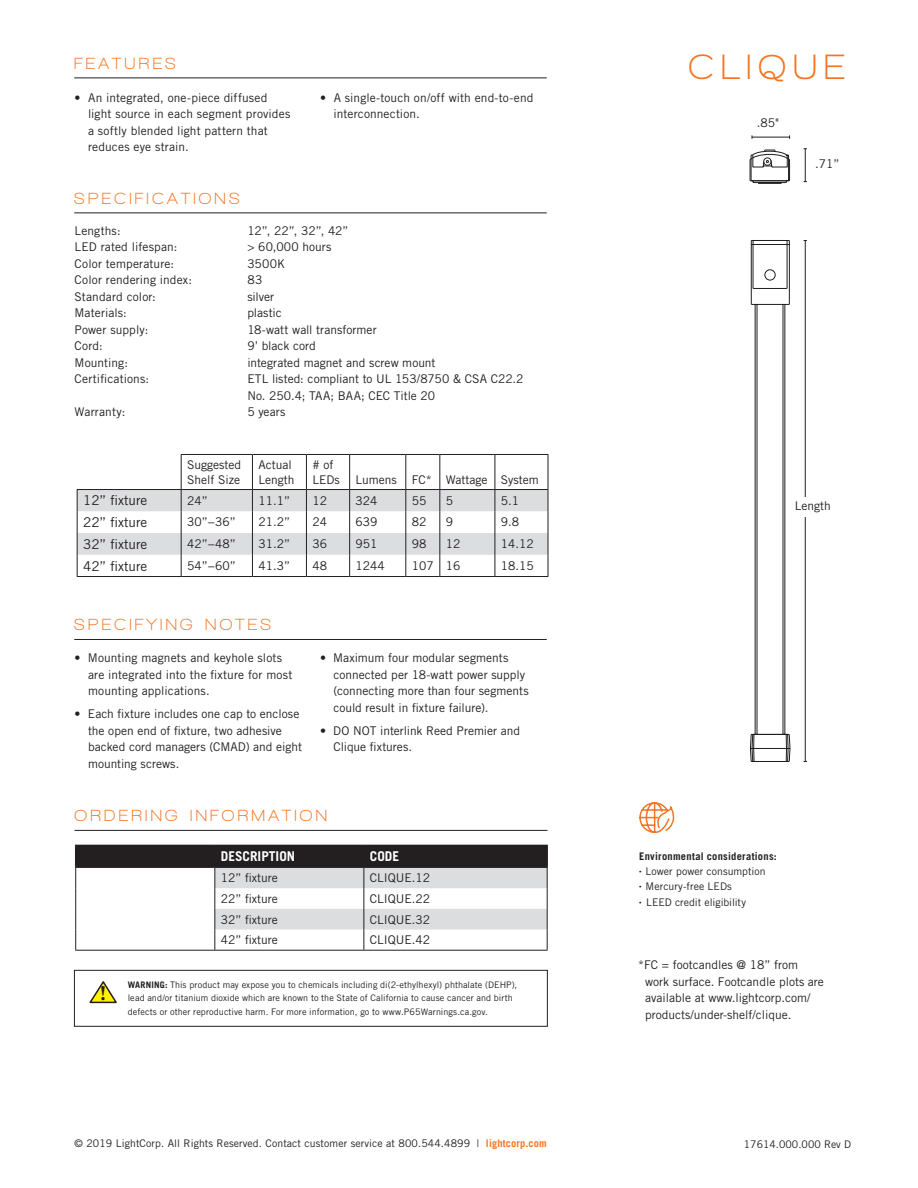
<style>
.page{position:relative;width:918px;height:1188px;background:#fff}
.page>*{position:absolute;margin:0;border:0;box-sizing:border-box;transform-origin:0 0}
.t1{font:700 36px "Walkway";letter-spacing:.2em;color:#f47523}
.t2{font:700 21px "Minion Pro";color:#231f20}
.t3{font:700 16.5px "Walkway";letter-spacing:.2em;color:#f47523}
.t4{font:13.5px "Trade Gothic LT Std";color:#231f20}
.t5{font:700 13.5px "Trade Gothic LT Std";color:#fff}
.t6{font:12px/16.5px "Trade Gothic LT Std";color:#231f20}
.t7{font:10.5px "Trade Gothic LT Std";letter-spacing:.01em;color:#231f20}
.t8{font:700 10.5px "Trade Gothic LT Std";letter-spacing:.025em;color:#231f20}
.t9{font:9px/13.5px "Trade Gothic LT Std";letter-spacing:.01em;color:#231f20}
.s1{font-weight:700}
.s2{font-weight:700;color:#f47523}
.s3{font-family:"Walkway";font-weight:700}
</style>
<div class="page">
<svg style="left:639px;top:802px;width:35px;height:31px"></svg>
<svg style="left:75px;top:845px;width:473px;height:105px"></svg>
<hr style="left:75px;top:950px;width:140px;height:1px;background:#231f20">
<hr style="left:215px;top:950px;width:149px;height:1px;background:#231f20">
<hr style="left:364px;top:950px;width:184px;height:1px;background:#231f20">
<svg style="left:77px;top:454px;width:472px;height:122px"></svg>
<hr style="left:77px;top:576px;width:104px;height:1px;background:#231f20">
<hr style="left:181px;top:576px;width:71px;height:1px;background:#231f20">
<hr style="left:252px;top:576px;width:54px;height:1px;background:#231f20">
<hr style="left:306px;top:576px;width:44px;height:1px;background:#231f20">
<hr style="left:350px;top:576px;width:56px;height:1px;background:#231f20">
<hr style="left:406px;top:576px;width:34px;height:1px;background:#231f20">
<hr style="left:440px;top:576px;width:55px;height:1px;background:#231f20">
<hr style="left:495px;top:576px;width:53px;height:1px;background:#231f20">
<hr style="left:74px;top:78px;width:473px;height:1px;background:#231f20">
<hr style="left:74px;top:213px;width:473px;height:1px;background:#231f20">
<hr style="left:74px;top:639px;width:473px;height:1px;background:#231f20">
<hr style="left:75px;top:830px;width:472px;height:1px;background:#231f20">
<hr style="left:805px;top:149px;width:1px;height:33px;background:#231f20">
<svg style="left:750px;top:240px;width:40px;height:522px"></svg>
<hr style="left:805px;top:241px;width:1px;height:520px;background:#231f20">
<div style="left:790px;top:497px;width:46px;height:20px;background:#fff"></div>
<svg style="left:749px;top:135px;width:41px;height:49px"></svg>
<div style="left:751px;top:155px;width:38px;height:26px;border:1px solid #211d1e"></div>
<div style="left:74px;top:970px;width:474px;height:56px;border:1px solid #231f20"></div>
<svg style="left:89px;top:981px;width:28px;height:23px"></svg>
<h3 class="t3" style="left:74px;top:54px;width:103px">FEATURES</h3>
<p class="t6" style="left:88px;top:89px;width:204px;text-indent:-14px">• An integrated, one-piece diffused light source in each segment provides a softly blended light pattern that reduces eye strain.</p>
<p class="t6" style="left:334px;top:89px;width:201px;text-indent:-14px">• A single-touch on/off with end-to-end interconnection.</p>
<h3 class="t3" style="left:74px;top:189px;width:167px">SPECIFICATIONS</h3>
<p class="t6" style="left:75px;top:222px;width:119px">Lengths:<br>LED rated lifespan:<br>Color temperature:<br>Color rendering index:<br>Standard color:<br>Materials:<br>Power supply:<br>Cord:<br>Mounting:<br>Certifications:</p>
<p class="t6" style="left:75px;top:404px;width:52px">Warranty:</p>
<p class="t6" style="left:247px;top:222px;width:278px">12”, 22”, 32”, 42”<br>&gt; 60,000 hours<br>3500K<br>83<br>silver<br>plastic<br>18-watt wall transformer<br>9’ black cord<br>integrated magnet and screw mount<br>ETL listed: compliant to UL 153/8750 &amp; CSA C22.2<br>No. 250.4; TAA; BAA; CEC Title 20<br>5 years</p>
<p class="t6" style="left:187px;top:458px;width:55px;line-height:14.4px">Suggested<br>Shelf Size</p>
<p class="t6" style="left:258px;top:458px;width:38px;line-height:14.4px">Actual<br>Length</p>
<p class="t6" style="left:312px;top:458px;width:29px;line-height:14.4px"># of<br>LEDs</p>
<p class="t6" style="left:356px;top:471px;width:185px">Lumens FC* Wattage System</p>
<p class="t4" style="left:83px;top:492px;width:66px">12” fixture</p>
<p class="t6" style="left:187px;top:492px;width:22px">24”</p>
<p class="t6" style="left:258px;top:492px;width:33px">11.1”</p>
<p class="t6" style="left:312px;top:492px;width:16px">12</p>
<p class="t6" style="left:356px;top:492px;width:23px">324</p>
<p class="t6" style="left:412px;top:492px;width:16px">55</p>
<p class="t6" style="left:446px;top:492px;width:9px">5</p>
<p class="t6" style="left:501px;top:492px;width:20px">5.1</p>
<p class="t4" style="left:83px;top:514px;width:66px">22” fixture</p>
<p class="t6" style="left:187px;top:514px;width:50px">30”−36”</p>
<p class="t6" style="left:258px;top:514px;width:33px">21.2”</p>
<p class="t6" style="left:312px;top:514px;width:16px">24</p>
<p class="t6" style="left:356px;top:514px;width:23px">639</p>
<p class="t6" style="left:412px;top:514px;width:16px">82</p>
<p class="t6" style="left:446px;top:514px;width:9px">9</p>
<p class="t6" style="left:501px;top:514px;width:20px">9.8</p>
<p class="t4" style="left:83px;top:536px;width:66px">32” fixture</p>
<p class="t6" style="left:187px;top:536px;width:50px">42”−48”</p>
<p class="t6" style="left:258px;top:536px;width:33px">31.2”</p>
<p class="t6" style="left:312px;top:536px;width:16px">36</p>
<p class="t6" style="left:356px;top:536px;width:23px">951</p>
<p class="t6" style="left:412px;top:536px;width:16px">98</p>
<p class="t6" style="left:446px;top:536px;width:16px">12</p>
<p class="t6" style="left:501px;top:536px;width:34px">14.12</p>
<p class="t4" style="left:83px;top:558px;width:66px">42” fixture</p>
<p class="t6" style="left:187px;top:557px;width:50px">54”−60”</p>
<p class="t6" style="left:258px;top:557px;width:33px">41.3”</p>
<p class="t6" style="left:312px;top:557px;width:16px">48</p>
<p class="t6" style="left:356px;top:557px;width:31px">1244</p>
<p class="t6" style="left:412px;top:557px;width:50px">107 16</p>
<p class="t6" style="left:501px;top:557px;width:34px">18.15</p>
<h3 class="t3" style="left:74px;top:616px;width:198px">SPECIFYING NOTES</h3>
<p class="t6" style="left:88px;top:649px;width:206px;text-indent:-14px">• Mounting magnets and keyhole slots are integrated into the fixture for most mounting applications.</p>
<p class="t6" style="left:88px;top:706px;width:215px;text-indent:-14px">• Each fixture includes one cap to enclose the open end of fixture, two adhesive backed cord managers (CMAD) and eight mounting screws.</p>
<p class="t6" style="left:334px;top:649px;width:197px;text-indent:-14px">• Maximum four modular segments connected per 18-watt power supply (connecting more than four segments could result in fixture failure).</p>
<p class="t6" style="left:334px;top:722px;width:188px;text-indent:-14px">• DO NOT interlink Reed Premier and<br>Clique fixtures.</p>
<h3 class="t3" style="left:75px;top:807px;width:254px">ORDERING INFORMATION</h3>
<h2 class="t2" style="left:100px;top:979px;width:7px">!</h2>
<p class="t5" style="left:221px;top:848px;width:76px">DESCRIPTION</p>
<p class="t5" style="left:370px;top:848px;width:31px">CODE</p>
<p class="t6" style="left:221px;top:870px;width:58px">12” fixture</p>
<p class="t6" style="left:370px;top:870px;width:62px">CLIQUE.12</p>
<p class="t6" style="left:221px;top:890px;width:58px">22” fixture</p>
<p class="t6" style="left:370px;top:890px;width:62px">CLIQUE.22</p>
<p class="t6" style="left:221px;top:911px;width:58px">32” fixture</p>
<p class="t6" style="left:370px;top:911px;width:62px">CLIQUE.32</p>
<p class="t6" style="left:221px;top:932px;width:58px">42” fixture</p>
<p class="t6" style="left:370px;top:932px;width:62px">CLIQUE.42</p>
<p class="t9" style="left:128px;top:978px;width:391px"><span class="s1">WARNING:</span> This product may expose you to chemicals including di(2-ethylhexyl) phthalate (DEHP), lead and/or titanium dioxide which are known to the State of California to cause cancer and birth defects or other reproductive harm. For more information, go to www.P65Warnings.ca.gov.</p>
<p class="t7" style="left:75px;top:1137px;width:474px">© 2019 LightCorp. All Rights Reserved. Contact customer service at 800.544.4899 | <span class="s2">lightcorp.com</span></p>
<h1 class="t1" style="left:688px;top:48px;width:158px">CLIQUE</h1>
<p class="t6" style="left:757px;top:115px;width:24px">.85"</p>
<p class="t6" style="left:815px;top:155px;width:26px">.71”</p>
<p class="t6" style="left:795px;top:498px;width:38px">Length</p>
<p class="t8" style="left:639px;top:849px;width:139px">Environmental considerations:</p>
<p class="t7" style="left:639px;top:865px;width:128px"><span class="s3">•</span> Lower power consumption</p>
<p class="t7" style="left:639px;top:880px;width:94px"><span class="s3">•</span> Mercury-free LEDs</p>
<p class="t7" style="left:639px;top:896px;width:108px"><span class="s3">•</span> LEED credit eligibility</p>
<p class="t6" style="left:645px;top:957px;width:180px;text-indent:-7px">*FC = footcandles @ 18” from work surface. Footcandle plots are available at www.lightcorp.com/ products/under-shelf/clique.</p>
<p class="t7" style="left:744px;top:1138px;width:109px">17614.000.000 Rev D</p>
</div>
